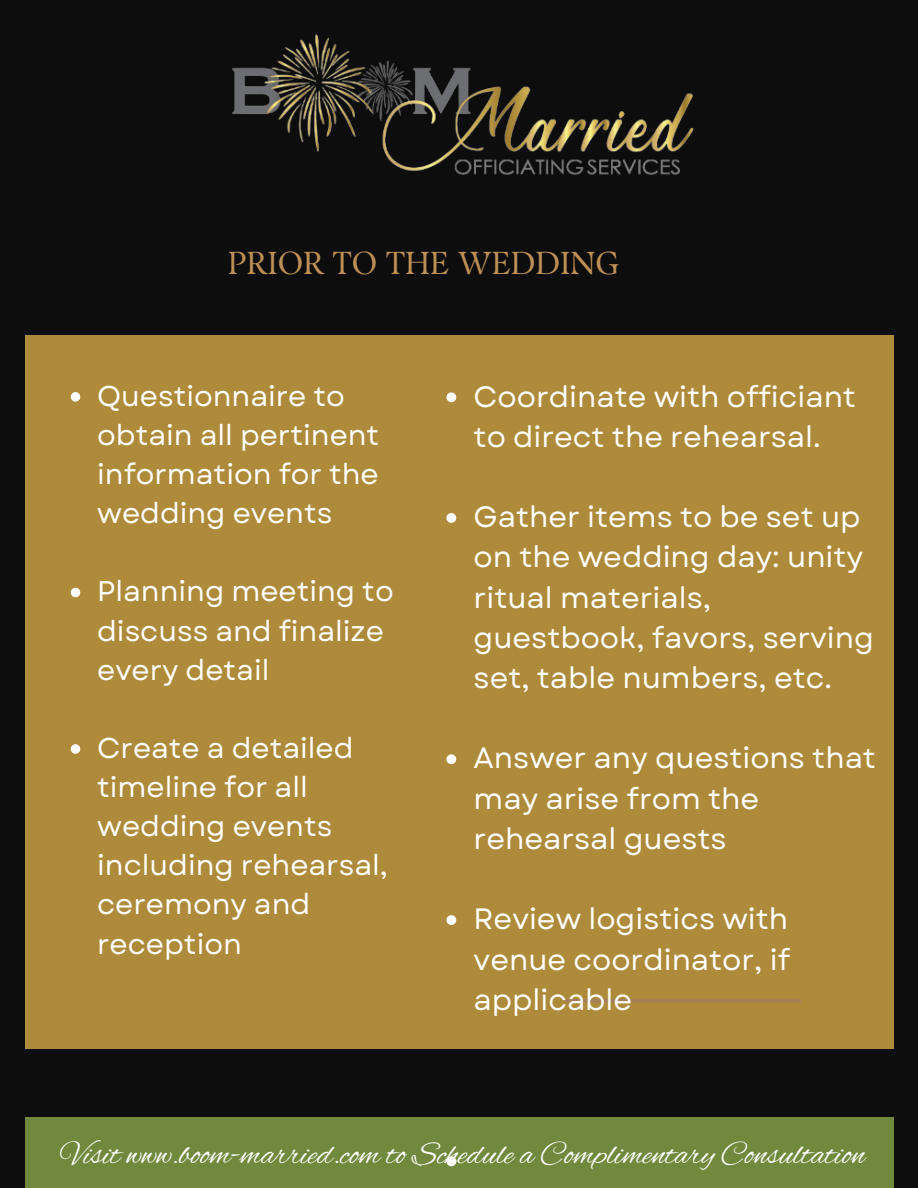
<style>
.page{position:relative;width:918px;height:1188px;background:#0d0d0d}
.page>*{position:absolute;margin:0;border:0;box-sizing:border-box;transform-origin:0 0}
.t1{font:33.15px "Alex Brush";color:#fff}
.t2{font:31.8px "TY Serif D";color:#bf9056}
.t3{font:29.4px/40.2px "Garet";color:#fff}
.t4{font:28.65px/39.2px "Garet";color:#fff}
</style>
<div class="page">
<div style="left:25px;top:335px;width:868px;height:714px;background:#ae8b3a"></div>
<div style="left:25px;top:1117px;width:868px;height:71px;background:#70893c"></div>
<hr style="left:565px;top:999px;width:236px;height:3px;background:#a67f5d">
<img style="left:232px;top:34px;width:462px;height:141px">
<svg style="left:446px;top:392px;width:10px;height:10px"></svg>
<svg style="left:446px;top:513px;width:10px;height:10px"></svg>
<svg style="left:446px;top:754px;width:10px;height:10px"></svg>
<svg style="left:446px;top:915px;width:10px;height:10px"></svg>
<svg style="left:446px;top:1156px;width:10px;height:10px"></svg>
<svg style="left:71px;top:392px;width:9px;height:10px"></svg>
<svg style="left:71px;top:588px;width:9px;height:9px"></svg>
<svg style="left:71px;top:744px;width:9px;height:10px"></svg>
<p class="t2" style="left:228px;top:244px;width:393px">PRIOR TO THE WEDDING</p>
<p class="t4" style="left:97px;top:376px;width:284px">Questionnaire to obtain all pertinent information for the wedding events</p>
<p class="t4" style="left:97px;top:572px;width:298px">Planning meeting to discuss and finalize every detail</p>
<p class="t4" style="left:97px;top:729px;width:292px">Create a detailed timeline for all wedding events including rehearsal, ceremony and reception</p>
<p class="t3" style="left:474px;top:376px;width:384px">Coordinate with officiant to direct the rehearsal.</p>
<p class="t3" style="left:474px;top:497px;width:402px">Gather items to be set up on the wedding day: unity ritual materials, guestbook, favors, serving set, table numbers, etc.</p>
<p class="t3" style="left:474px;top:738px;width:404px">Answer any questions that may arise from the rehearsal guests</p>
<p class="t3" style="left:474px;top:899px;width:318px;text-align:justify">Review logistics with venue coordinator, if applicable</p>
<p class="t1" style="left:61px;top:1135px;width:806px">Visit www.boom-married.com to Schedule a Complimentary Consultation</p>
</div>
